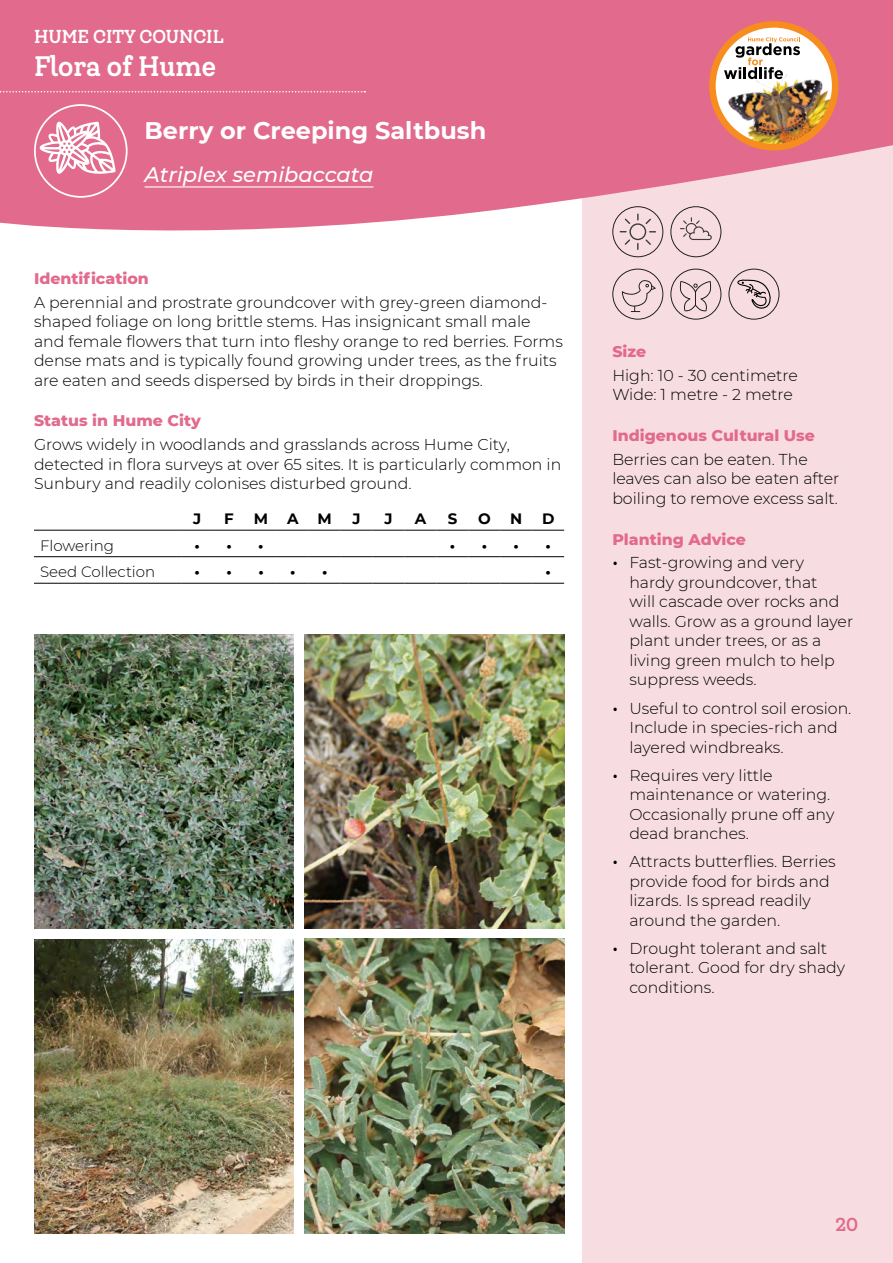
<style>
.page{position:relative;width:893px;height:1263px;background:#fff}
.page>*{position:absolute;margin:0;border:0;box-sizing:border-box;transform-origin:0 0}
.t1{font:700 27px "Queulat Cnd Alt Soft";color:#fff}
.Main_header{font:700 24px "Montserrat";color:#fff}
.Botanical_name{font:italic 500 21px "Montserrat";color:#fff}
.t2{font:700 18px "Queulat Cnd Alt Soft";color:#fff}
.Intro_Para_Green{font:700 18px "Queulat Cnd Alt Soft";color:#e16a8d}
.Text{font:300 15.75px/19.5px "Montserrat";color:#000}
.Sub_header{font:800 15.75px "Montserrat";color:#e16a8d}
.Heading_2__Bold_11pt{font:800 15.75px "Montserrat";color:#e16a8d}
.t3{font:700 15px "Montserrat";color:#000}
.t4{font:300 15px "Montserrat";color:#000}
.s1{font-family:"Queulat Cnd Alt Soft"}
</style>
<div class="page">
<div style="left:583px;top:115px;width:310px;height:1148px;background:#f7dde1"></div>
<svg style="left:0;top:0;width:893px;height:248px;fill:#e16a8d"></svg>
<img style="left:34px;top:634px;width:260px;height:295px">
<img style="left:304px;top:634px;width:260px;height:295px">
<img style="left:34px;top:939px;width:260px;height:294px">
<img style="left:304px;top:939px;width:260px;height:294px">
<svg style="left:728px;top:269px;width:51px;height:51px"></svg>
<svg style="left:0;top:91px;width:365px;height:1px"></svg>
<hr style="left:34px;top:530px;width:147px;height:1px;background:#000">
<hr style="left:181px;top:530px;width:32px;height:1px;background:#000">
<hr style="left:213px;top:530px;width:32px;height:1px;background:#000">
<hr style="left:245px;top:530px;width:32px;height:1px;background:#000">
<hr style="left:277px;top:530px;width:32px;height:1px;background:#000">
<hr style="left:309px;top:530px;width:32px;height:1px;background:#000">
<hr style="left:341px;top:530px;width:32px;height:1px;background:#000">
<hr style="left:373px;top:530px;width:32px;height:1px;background:#000">
<hr style="left:405px;top:530px;width:31px;height:1px;background:#000">
<hr style="left:436px;top:530px;width:32px;height:1px;background:#000">
<hr style="left:468px;top:530px;width:32px;height:1px;background:#000">
<hr style="left:500px;top:530px;width:32px;height:1px;background:#000">
<hr style="left:532px;top:530px;width:32px;height:1px;background:#000">
<hr style="left:34px;top:556px;width:147px;height:1px;background:#000">
<hr style="left:181px;top:556px;width:32px;height:1px;background:#000">
<hr style="left:213px;top:556px;width:32px;height:1px;background:#000">
<hr style="left:245px;top:556px;width:32px;height:1px;background:#000">
<hr style="left:277px;top:556px;width:32px;height:1px;background:#000">
<hr style="left:309px;top:556px;width:32px;height:1px;background:#000">
<hr style="left:341px;top:556px;width:32px;height:1px;background:#000">
<hr style="left:373px;top:556px;width:32px;height:1px;background:#000">
<hr style="left:405px;top:556px;width:31px;height:1px;background:#000">
<hr style="left:436px;top:556px;width:32px;height:1px;background:#000">
<hr style="left:468px;top:556px;width:32px;height:1px;background:#000">
<hr style="left:500px;top:556px;width:32px;height:1px;background:#000">
<hr style="left:532px;top:556px;width:32px;height:1px;background:#000">
<hr style="left:34px;top:583px;width:147px;height:1px;background:#000">
<hr style="left:181px;top:583px;width:32px;height:1px;background:#000">
<hr style="left:213px;top:583px;width:32px;height:1px;background:#000">
<hr style="left:245px;top:583px;width:32px;height:1px;background:#000">
<hr style="left:277px;top:583px;width:32px;height:1px;background:#000">
<hr style="left:309px;top:583px;width:32px;height:1px;background:#000">
<hr style="left:341px;top:583px;width:32px;height:1px;background:#000">
<hr style="left:373px;top:583px;width:32px;height:1px;background:#000">
<hr style="left:405px;top:583px;width:31px;height:1px;background:#000">
<hr style="left:436px;top:583px;width:32px;height:1px;background:#000">
<hr style="left:468px;top:583px;width:32px;height:1px;background:#000">
<hr style="left:500px;top:583px;width:32px;height:1px;background:#000">
<hr style="left:532px;top:583px;width:32px;height:1px;background:#000">
<hr style="left:145px;top:186px;width:228px;height:2px;background:#fff">
<svg style="left:612px;top:206px;width:51px;height:51px"></svg>
<svg style="left:670px;top:206px;width:51px;height:51px"></svg>
<svg style="left:612px;top:269px;width:51px;height:51px"></svg>
<svg style="left:670px;top:269px;width:51px;height:51px"></svg>
<svg style="left:711px;top:23px;width:125px;height:126px"></svg>
<img style="left:713px;top:42px;width:122px;height:105px">
<div style="left:709px;top:21px;width:129px;height:129px;border:7px solid #f78d1e;border-radius:50%"></div>
<svg style="left:724px;top:37px;width:76px;height:42px"></svg>
<svg style="left:34px;top:104px;width:94px;height:94px"></svg>
<p class="t2" style="left:34px;top:25px;width:191px">HUME CITY COUNCIL</p>
<p class="t1" style="left:34px;top:48px;width:184px">Flora of Hume</p>
<p class="Main_header" style="left:145px;top:113px;width:343px">Berry or Creeping Saltbush</p>
<p class="Botanical_name" style="left:145px;top:160px;width:230px">Atriplex semibaccata</p>
<p class="Sub_header" style="left:34px;top:267px;width:116px">Identification</p>
<p class="Text" style="left:34px;top:292px;width:530px">A perennial and prostrate groundcover with grey-green diamond&shy;shaped foliage on long brittle stems. Has insignicant small male and female flowers that turn into fleshy orange to red berries. Forms dense mats and is typically found growing under trees, as the fruits are eaten and seeds dispersed by birds in their droppings.</p>
<p class="Heading_2__Bold_11pt" style="left:34px;top:409px;width:168px">Status in Hume City</p>
<p class="Text" style="left:34px;top:434px;width:529px">Grows widely in woodlands and grasslands across Hume City, detected in flora surveys at over 65 sites. It is particularly common in<br>Sunbury and readily colonises disturbed ground.</p>
<p class="t3" style="left:193px;top:508px;width:10px">J</p>
<p class="t3" style="left:224px;top:508px;width:11px">F</p>
<p class="t3" style="left:254px;top:508px;width:16px">M</p>
<p class="t3" style="left:287px;top:508px;width:13px">A</p>
<p class="t3" style="left:318px;top:508px;width:16px">M</p>
<p class="t3" style="left:353px;top:508px;width:10px">J</p>
<p class="t3" style="left:385px;top:508px;width:10px">J</p>
<p class="t3" style="left:415px;top:508px;width:13px">A</p>
<p class="t3" style="left:448px;top:508px;width:11px">S</p>
<p class="t3" style="left:478px;top:508px;width:14px">O</p>
<p class="t3" style="left:510px;top:508px;width:14px">N</p>
<p class="t3" style="left:542px;top:508px;width:14px">D</p>
<p class="t4" style="left:40px;top:535px;width:76px">Flowering</p>
<p class="t3" style="left:194px;top:534px;width:7px">•</p>
<p class="t3" style="left:226px;top:534px;width:7px">•</p>
<p class="t3" style="left:258px;top:534px;width:7px">•</p>
<p class="t3" style="left:450px;top:534px;width:7px">•</p>
<p class="t3" style="left:482px;top:534px;width:7px">•</p>
<p class="t3" style="left:514px;top:534px;width:7px">•</p>
<p class="t3" style="left:546px;top:534px;width:7px">•</p>
<p class="t4" style="left:40px;top:562px;width:117px">Seed Collection</p>
<p class="t3" style="left:194px;top:561px;width:7px">•</p>
<p class="t3" style="left:226px;top:561px;width:7px">•</p>
<p class="t3" style="left:258px;top:561px;width:7px">•</p>
<p class="t3" style="left:290px;top:561px;width:7px">•</p>
<p class="t3" style="left:322px;top:561px;width:7px">•</p>
<p class="t3" style="left:546px;top:561px;width:7px">•</p>
<p class="Sub_header" style="left:612px;top:340px;width:35px">Size</p>
<p class="Text" style="left:612px;top:365px;width:187px">High: 10 - 30 centimetre<br>Wide: 1 metre - 2 metre</p>
<p class="Sub_header" style="left:612px;top:424px;width:204px">Indigenous Cultural Use</p>
<p class="Text" style="left:612px;top:449px;width:228px">Berries can be eaten. The leaves can also be eaten after boiling to remove excess salt.</p>
<p class="Sub_header" style="left:612px;top:528px;width:135px">Planting Advice</p>
<p class="Text" style="left:629px;top:553px;width:225px;text-indent:-17px"><span class="s1">•</span> Fast-growing and very<br>hardy groundcover, that<br>will cascade over rocks and walls. Grow as a ground layer plant under trees, or as a living green mulch to help suppress weeds.</p>
<p class="Text" style="left:629px;top:698px;width:224px;text-indent:-17px"><span class="s1">•</span> Useful to control soil erosion.<br>Include in species-rich and layered windbreaks.</p>
<p class="Text" style="left:629px;top:765px;width:207px;text-indent:-17px"><span class="s1">•</span> Requires very little maintenance or watering.<br>Occasionally prune off any dead branches.</p>
<p class="Text" style="left:629px;top:851px;width:208px;text-indent:-17px"><span class="s1">•</span> Attracts butterflies. Berries provide food for birds and lizards. Is spread readily around the garden.</p>
<p class="Text" style="left:629px;top:938px;width:217px;text-indent:-17px"><span class="s1">•</span> Drought tolerant and salt tolerant. Good for dry shady conditions.</p>
<p class="Intro_Para_Green" style="left:835px;top:1212px;width:24px">20</p>
</div>
